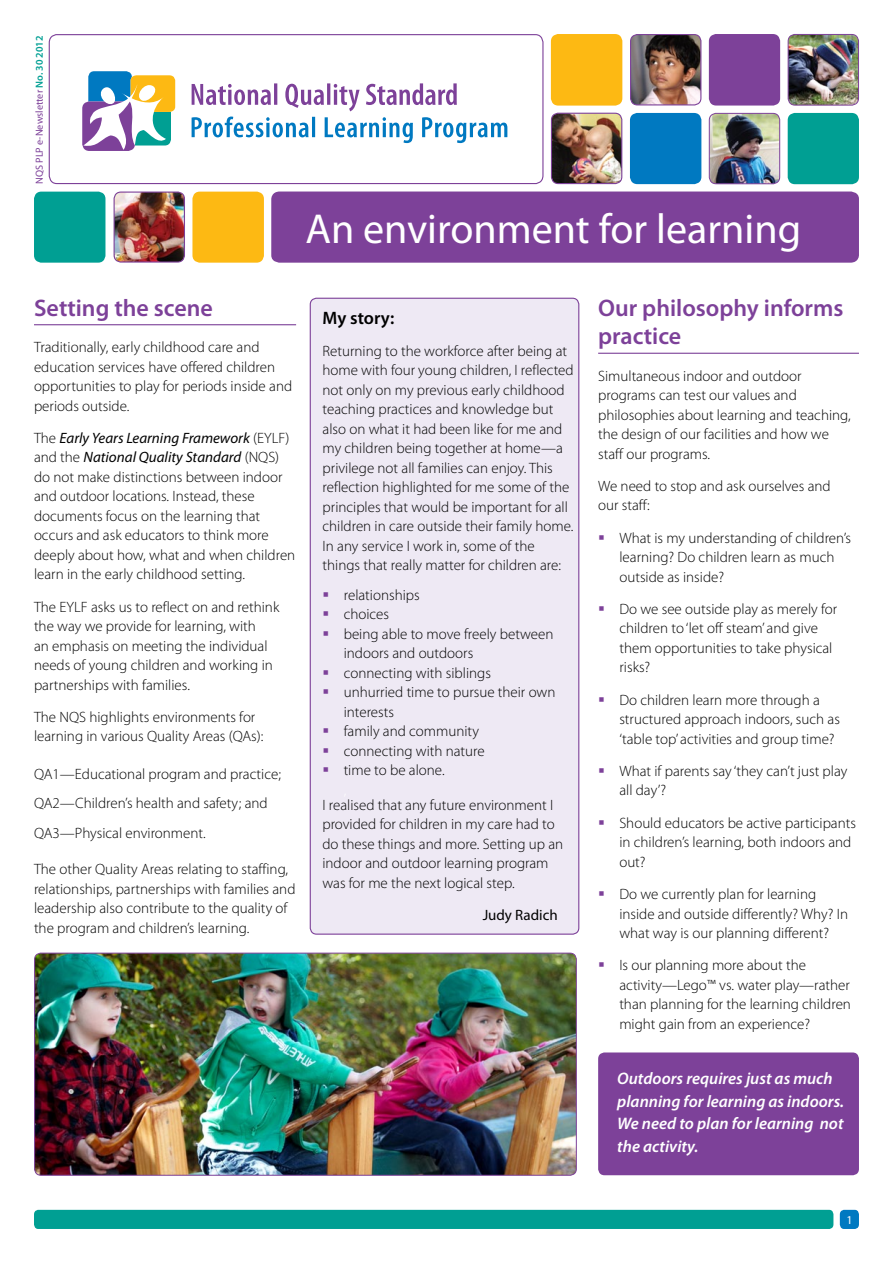
<style>
.page{position:relative;width:893px;height:1263px;background:#fff}
.page>*{position:absolute;margin:0;border:0;box-sizing:border-box;transform-origin:0 0}
.t1{font:42px "Myriad Pro";color:#fff}
.t2{font:600 24px/28.5px "Myriad Pro";color:#7d4199}
.t3{font:600 18px "Myriad Pro";color:#000}
.t4{font:italic 600 16.8px/22.6px "Myriad Pro";color:#fff}
.t5{font:300 15px/19.5px "Myriad Pro";color:#000}
.t6{font:15px "Myriad Pro";color:#000}
.t7{font:12px "Myriad Pro";color:#fff}
.t8{font:10.2px "Myriad Pro";color:#7d4199}
.s1{font-weight:600;color:#009f93}
.s2{font-weight:400;font-style:italic}
</style>
<div class="page">
<div style="left:840px;top:1210px;width:19px;height:19px;background:#0079c1;border-radius:4px"></div>
<div style="left:34px;top:1210px;width:799px;height:19px;background:#009f93;border-radius:4px"></div>
<hr style="left:598px;top:353px;width:261px;height:1px;background:#7d4199">
<div style="left:598px;top:1052px;width:261px;height:123px;background:#7d4199;border-radius:6px"></div>
<div style="left:310px;top:298px;width:269px;height:636px;background:#eee9f4;border-radius:6px"></div>
<div style="left:310px;top:298px;width:269px;height:637px;border:1px solid #7d4199;border-radius:6px"></div>
<div style="left:49px;top:34px;width:494px;height:150px;border:1px solid #7d4199;border-radius:8px"></div>
<div style="left:788px;top:113px;width:71px;height:71px;background:#009f93;border-radius:7px"></div>
<img style="left:709px;top:113px;width:71px;height:71px">
<div style="left:709px;top:113px;width:71px;height:71px;border:1px solid #7d4199;border-radius:7px"></div>
<div style="left:709px;top:34px;width:71px;height:72px;background:#7d4199;border-radius:7px"></div>
<img style="left:788px;top:34px;width:70px;height:71px">
<div style="left:788px;top:34px;width:71px;height:72px;border:1px solid #7d4199;border-radius:7px"></div>
<div style="left:630px;top:113px;width:71px;height:71px;background:#0079c1;border-radius:7px"></div>
<img style="left:551px;top:113px;width:71px;height:71px">
<div style="left:551px;top:113px;width:71px;height:71px;border:1px solid #7d4199;border-radius:7px"></div>
<img style="left:631px;top:35px;width:70px;height:70px">
<div style="left:630px;top:34px;width:71px;height:71px;border:1px solid #7d4199;border-radius:7px"></div>
<div style="left:551px;top:34px;width:71px;height:72px;background:#fdb913;border-radius:7px"></div>
<div style="left:192px;top:192px;width:72px;height:71px;background:#fdb913;border-radius:7px"></div>
<div style="left:34px;top:192px;width:71px;height:71px;background:#009f93;border-radius:7px"></div>
<div style="left:271px;top:191px;width:588px;height:72px;background:#7d4199"></div>
<img style="left:114px;top:192px;width:70px;height:70px">
<div style="left:114px;top:192px;width:71px;height:71px;border:1px solid #7d4199;border-radius:7px"></div>
<svg style="left:82px;top:71px;width:93px;height:80px"></svg>
<svg style="left:192px;top:117px;width:315px;height:26px"></svg>
<svg style="left:366px;top:83px;width:91px;height:22px"></svg>
<svg style="left:192px;top:83px;width:168px;height:28px"></svg>
<img style="left:35px;top:953px;width:541px;height:222px">
<div style="left:34px;top:953px;width:543px;height:222px;border:1px solid #7d4199;border-radius:6px"></div>
<hr style="left:34px;top:324px;width:262px;height:1px;background:#7d4199">
<p class="t8" style="left:33px;top:184px;width:150px;rotate:-90deg">NQS PLP e-Newsletter <span class="s1">No. 30 2012</span></p>
<h1 class="t1" style="left:305px;top:203px;width:497px">An environment for learning</h1>
<h2 class="t2" style="left:34px;top:293px;width:180px">Setting the scene</h2>
<p class="t5" style="left:34px;top:337px;width:260px">Traditionally, early childhood care and education services have offered children opportunities to play for periods inside and periods outside.</p>
<p class="t5" style="left:34px;top:428px;width:263px">The <span class="s2">Early Years Learning Framework</span> (EYLF) and the <span class="s2">National Quality Standard</span> (NQS) do not make distinctions between indoor and outdoor locations. Instead, these documents focus on the learning that occurs and ask educators to think more deeply about how, what and when children learn in the early childhood setting.</p>
<p class="t5" style="left:34px;top:597px;width:247px">The EYLF asks us to reflect on and rethink the way we provide for learning, with<br>an emphasis on meeting the individual needs of young children and working in partnerships with families.</p>
<p class="t5" style="left:34px;top:707px;width:231px">The NQS highlights environments for learning in various Quality Areas (QAs):</p>
<p class="t5" style="left:34px;top:759px;width:248px;line-height:29.2px">QA1—Educational program and practice;<br>QA2—Children’s health and safety; and<br>QA3—Physical environment.</p>
<p class="t5" style="left:34px;top:859px;width:263px">The other Quality Areas relating to staffing, relationships, partnerships with families and leadership also contribute to the quality of the program and children’s learning.</p>
<p class="t3" style="left:323px;top:306px;width:73px">My story:</p>
<p class="t5" style="left:323px;top:341px;width:253px">Returning to the workforce after being at home with four young children, I reflected not only on my previous early childhood teaching practices and knowledge but also on what it had been like for me and my children being together at home—a privilege not all families can enjoy. This reflection highlighted for me some of the principles that would be important for all children in care outside their family home.<br>In any service I work in, some of the things that really matter for children are:</p>
<p class="t5" style="left:344px;top:585px;width:213px">relationships<br>choices<br>being able to move freely between indoors and outdoors<br>connecting with siblings<br>unhurried time to pursue their own interests<br>family and community<br>connecting with nature<br>time to be alone.</p>
<p class="t5" style="left:322px;top:795px;width:242px">I realised that any future environment I provided for children in my care had to do these things and more. Setting up an indoor and outdoor learning program was for me the next logical step.</p>
<p class="t6" style="left:483px;top:905px;width:77px">Judy Radich</p>
<h2 class="t2" style="left:598px;top:293px;width:247px">Our philosophy informs practice</h2>
<p class="t5" style="left:598px;top:366px;width:254px">Simultaneous indoor and outdoor programs can test our values and philosophies about learning and teaching, the design of our facilities and how we staff our programs.</p>
<p class="t5" style="left:598px;top:476px;width:234px">We need to stop and ask ourselves and our staff:</p>
<p class="t5" style="left:619px;top:528px;width:233px">What is my understanding of children’s learning? Do children learn as much outside as inside?</p>
<p class="t5" style="left:619px;top:599px;width:219px">Do we see outside play as merely for children to ‘let off steam’ and give them opportunities to take physical risks?</p>
<p class="t5" style="left:619px;top:690px;width:222px">Do children learn more through a structured approach indoors, such as ‘table top’ activities and group time?</p>
<p class="t5" style="left:619px;top:761px;width:229px">What if parents say ‘they can’t just play all day’?</p>
<p class="t5" style="left:619px;top:813px;width:238px">Should educators be active participants in children’s learning, both indoors and out?</p>
<p class="t5" style="left:619px;top:884px;width:230px">Do we currently plan for learning inside and outside differently? Why? In what way is our planning different?</p>
<p class="t5" style="left:619px;top:955px;width:233px">Is our planning more about the activity—Lego™ vs. water play—rather than planning for the learning children might gain from an experience?</p>
<p class="t4" style="left:617px;top:1066px;width:228px">Outdoors requires just as much planning for learning as indoors.<br>We need to plan for learning not the activity.</p>
<p class="t7" style="left:846px;top:1212px;width:8px">1</p>
</div>
